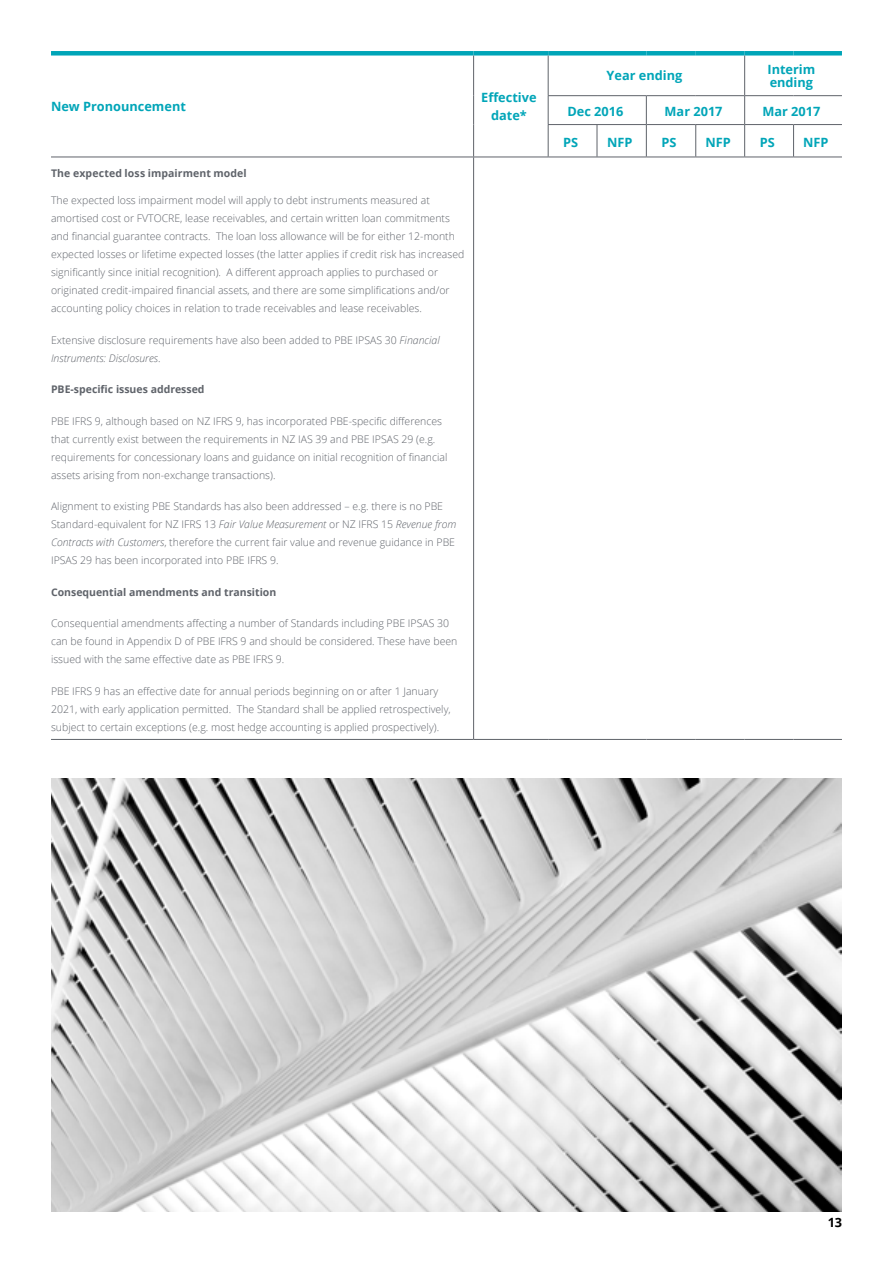
<style>
.page{position:relative;width:893px;height:1263px;background:#fff}
.page>*{position:absolute;margin:0;border:0;box-sizing:border-box;transform-origin:0 0}
.t1{font:700 12.75px/18px "Open Sans";color:#00a5b8;text-align:center}
.t2{font:700 12.75px "Open Sans";color:#000}
.t3{font:300 10.5px/18px "Open Sans";color:#5f636a}
.t4{font:700 10.5px "Open Sans";color:#5f636a}
.s1{font-style:italic}
</style>
<div class="page">
<div style="left:51px;top:51px;width:423px;height:5px;background:#00a5b8"></div>
<div style="left:474px;top:51px;width:74px;height:5px;background:#00a5b8"></div>
<div style="left:548px;top:51px;width:49px;height:5px;background:#00a5b8"></div>
<div style="left:597px;top:51px;width:49px;height:5px;background:#00a5b8"></div>
<div style="left:646px;top:51px;width:50px;height:5px;background:#00a5b8"></div>
<div style="left:696px;top:51px;width:49px;height:5px;background:#00a5b8"></div>
<div style="left:745px;top:51px;width:49px;height:5px;background:#00a5b8"></div>
<div style="left:794px;top:51px;width:48px;height:5px;background:#00a5b8"></div>
<hr style="left:473px;top:56px;width:1px;height:40px;background:#5f636a">
<svg style="left:473px;top:96px;width:1px;height:29px"></svg>
<hr style="left:473px;top:125px;width:1px;height:32px;background:#5f636a">
<hr style="left:548px;top:56px;width:1px;height:39px;background:#5f636a">
<hr style="left:744px;top:56px;width:1px;height:39px;background:#5f636a">
<hr style="left:51px;top:157px;width:423px;height:1px;background:#5f636a">
<hr style="left:474px;top:157px;width:74px;height:1px;background:#5f636a">
<hr style="left:548px;top:95px;width:49px;height:1px;background:#5f636a">
<svg style="left:548px;top:96px;width:1px;height:28px"></svg>
<hr style="left:597px;top:95px;width:49px;height:1px;background:#5f636a">
<hr style="left:646px;top:95px;width:50px;height:1px;background:#5f636a">
<svg style="left:646px;top:96px;width:1px;height:28px"></svg>
<hr style="left:696px;top:95px;width:49px;height:1px;background:#5f636a">
<hr style="left:745px;top:95px;width:49px;height:1px;background:#5f636a">
<svg style="left:744px;top:96px;width:1px;height:28px"></svg>
<hr style="left:794px;top:95px;width:48px;height:1px;background:#5f636a">
<hr style="left:548px;top:124px;width:49px;height:1px;background:#5f636a">
<hr style="left:548px;top:125px;width:1px;height:32px;background:#5f636a">
<hr style="left:548px;top:157px;width:49px;height:1px;background:#5f636a">
<hr style="left:597px;top:124px;width:49px;height:1px;background:#5f636a">
<hr style="left:597px;top:125px;width:1px;height:32px;background:#5f636a">
<hr style="left:597px;top:157px;width:49px;height:1px;background:#5f636a">
<hr style="left:646px;top:124px;width:50px;height:1px;background:#5f636a">
<hr style="left:646px;top:125px;width:1px;height:32px;background:#5f636a">
<hr style="left:646px;top:157px;width:50px;height:1px;background:#5f636a">
<hr style="left:696px;top:124px;width:49px;height:1px;background:#5f636a">
<hr style="left:695px;top:125px;width:1px;height:32px;background:#5f636a">
<hr style="left:696px;top:157px;width:49px;height:1px;background:#5f636a">
<hr style="left:745px;top:124px;width:49px;height:1px;background:#5f636a">
<hr style="left:744px;top:125px;width:1px;height:32px;background:#5f636a">
<hr style="left:794px;top:124px;width:48px;height:1px;background:#5f636a">
<hr style="left:745px;top:157px;width:49px;height:1px;background:#5f636a">
<hr style="left:794px;top:157px;width:48px;height:1px;background:#5f636a">
<hr style="left:793px;top:125px;width:1px;height:32px;background:#5f636a">
<hr style="left:473px;top:157px;width:1px;height:582px;background:#5f636a">
<hr style="left:51px;top:739px;width:423px;height:1px;background:#5f636a">
<hr style="left:474px;top:739px;width:74px;height:1px;background:#5f636a">
<hr style="left:548px;top:739px;width:49px;height:1px;background:#5f636a">
<hr style="left:597px;top:739px;width:49px;height:1px;background:#5f636a">
<hr style="left:646px;top:739px;width:50px;height:1px;background:#5f636a">
<hr style="left:696px;top:739px;width:49px;height:1px;background:#5f636a">
<hr style="left:745px;top:739px;width:49px;height:1px;background:#5f636a">
<hr style="left:794px;top:739px;width:48px;height:1px;background:#5f636a">
<img style="left:51px;top:778px;width:790px;height:434px">
<p class="t1" style="left:51px;top:97px;width:136px">New Pronouncement</p>
<p class="t1" style="left:481px;top:88px;width:57px">Effective date*</p>
<p class="t4" style="left:51px;top:166px;width:197px">The expected loss impairment model</p>
<p class="t3" style="left:51px;top:191px;width:415px">The expected loss impairment model will apply to debt instruments measured at amortised cost or FVTOCRE, lease receivables, and certain written loan commitments and financial guarantee contracts. The loan loss allowance will be for either 12-month expected losses or lifetime expected losses (the latter applies if credit risk has increased significantly since initial recognition). A different approach applies to purchased or originated credit-impaired financial assets, and there are some simplifications and/or accounting policy choices in relation to trade receivables and lease receivables.</p>
<p class="t3" style="left:51px;top:331px;width:390px">Extensive disclosure requirements have also been added to PBE IPSAS 30 <span class="s1">Financial<br>Instruments: Disclosures</span>.</p>
<p class="t4" style="left:51px;top:382px;width:155px">PBE-specific issues addressed</p>
<p class="t3" style="left:51px;top:412px;width:398px">PBE IFRS 9, although based on NZ IFRS 9, has incorporated PBE-specific differences that currently exist between the requirements in NZ IAS 39 and PBE IPSAS 29 (e.g. requirements for concessionary loans and guidance on initial recognition of financial assets arising from non-exchange transactions).</p>
<p class="t3" style="left:51px;top:497px;width:407px">Alignment to existing PBE Standards has also been addressed – e.g. there is no PBE Standard-equivalent for NZ IFRS 13 <span class="s1">Fair Value Measurement</span> or NZ IFRS 15 <span class="s1">Revenue from Contracts with Customers</span>, therefore the current fair value and revenue guidance in PBE IPSAS 29 has been incorporated into PBE IFRS 9.</p>
<p class="t4" style="left:51px;top:585px;width:227px">Consequential amendments and transition</p>
<p class="t3" style="left:51px;top:614px;width:408px">Consequential amendments affecting a number of Standards including PBE IPSAS 30 can be found in Appendix D of PBE IFRS 9 and should be considered. These have been issued with the same effective date as PBE IFRS 9.</p>
<p class="t3" style="left:51px;top:682px;width:401px">PBE IFRS 9 has an effective date for annual periods beginning on or after 1 January<br>2021, with early application permitted. The Standard shall be applied retrospectively, subject to certain exceptions (e.g. most hedge accounting is applied prospectively).</p>
<p class="t1" style="left:607px;top:66px;width:77px">Year ending</p>
<p class="t1" style="left:767px;top:62px;width:49px;line-height:13.5px;text-align:left">Interim ending</p>
<p class="t1" style="left:567px;top:102px;width:57px">Dec 2016</p>
<p class="t1" style="left:665px;top:102px;width:59px">Mar 2017</p>
<p class="t1" style="left:762px;top:102px;width:59px">Mar 2017</p>
<p class="t1" style="left:563px;top:133px;width:17px">PS</p>
<p class="t1" style="left:607px;top:133px;width:27px">NFP</p>
<p class="t1" style="left:662px;top:133px;width:17px">PS</p>
<p class="t1" style="left:706px;top:133px;width:27px">NFP</p>
<p class="t1" style="left:760px;top:133px;width:17px">PS</p>
<p class="t1" style="left:803px;top:133px;width:27px">NFP</p>
<p class="t2" style="left:828px;top:1213px;width:16px">13</p>
</div>
